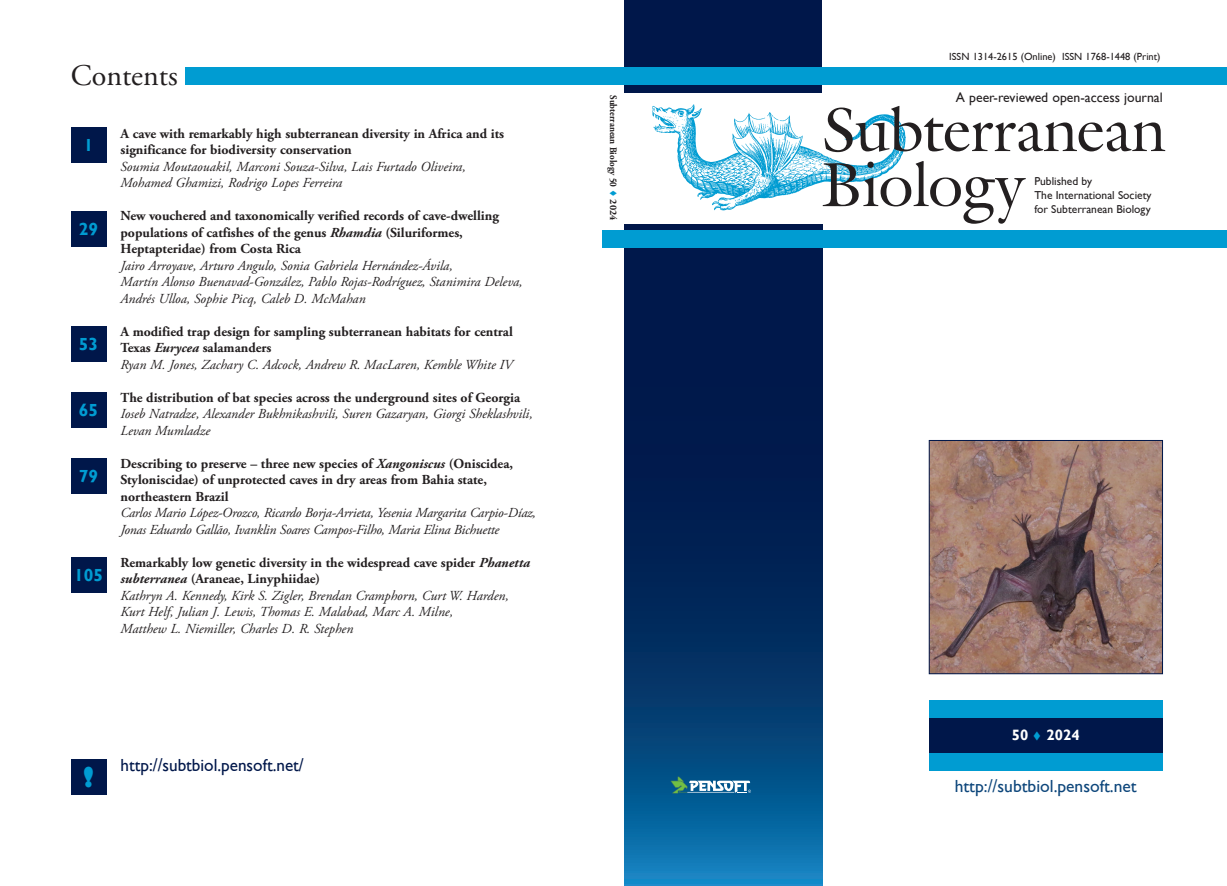
<style>
.page{position:relative;width:1227px;height:886px;background:#fff}
.page>*{position:absolute;margin:0;border:0;box-sizing:border-box;transform-origin:0 0}
.t1{font:61.25px/55px "Galliard IT Cby BT";color:#231f20}
.t2{font:30px "Adobe Garamond Pro";color:#231f20}
.t3{font:800 27.12px "Gill Sans";color:#009cd2}
.t4{font:17.5px "Gill Sans";color:#00174a}
.t5{font:17.5px "Gill Sans";color:#0d467b}
.t6{font:700 17.5px "Gill Sans";color:#009cd2}
.t7{font:700 15px "Gill Sans";color:#fff}
.t8{font:italic 13.75px/16.5px "Adobe Garamond Pro";color:#231f20}
.t9{font:700 13.75px/16.5px "Adobe Garamond Pro";color:#231f20}
.t10{font:13.75px "Gill Sans";color:#231f20}
.t11{font:11.5px/13.8px "Gill Sans";color:#231f20}
.t12{font:10.38px "Gill Sans";color:#231f20}
.t13{font:700 10px "Adobe Garamond Pro";color:#231f20;scale:.9 1}
.s1{font-style:italic}
.s2{font-weight:400;font-style:italic}
.s3{font-weight:700;font-style:normal}
.s4{font-weight:700}
.s5{color:#009cd2}
</style>
<div class="page">
<img style="left:638px;top:92px;width:268px;height:119px">
<svg style="left:624px;top:224px;width:198px;height:662px;background:#023064"></svg>
<div style="left:624px;top:0;width:198px;height:92px;background:#00174a"></div>
<svg style="left:670px;top:776px;width:81px;height:17px"></svg>
<div style="left:602px;top:230px;width:625px;height:18px;background:#009cd2"></div>
<div style="left:71px;top:128px;width:35px;height:35px;background:#00174a"></div>
<div style="left:71px;top:211px;width:35px;height:35px;background:#00174a"></div>
<div style="left:71px;top:326px;width:35px;height:35px;background:#00174a"></div>
<div style="left:71px;top:392px;width:35px;height:36px;background:#00174a"></div>
<div style="left:71px;top:458px;width:35px;height:36px;background:#00174a"></div>
<div style="left:71px;top:557px;width:35px;height:36px;background:#00174a"></div>
<div style="left:929px;top:717px;width:233px;height:36px;background:#00174a"></div>
<div style="left:929px;top:700px;width:233px;height:17px;background:#009cd2"></div>
<div style="left:929px;top:753px;width:233px;height:17px;background:#009cd2"></div>
<img style="left:931px;top:442px;width:230px;height:230px">
<div style="left:929px;top:440px;width:234px;height:234px;border:1px solid #00174a"></div>
<div style="left:185px;top:67px;width:1042px;height:18px;background:#009cd2"></div>
<div style="left:71px;top:759px;width:35px;height:35px;background:#00174a"></div>
<h2 class="t2" style="left:71px;top:58px;width:108px">Contents</h2>
<p class="t6" style="left:84px;top:135px;width:11px">1</p>
<p class="t9" style="left:120px;top:125px;width:385px">A cave with remarkably high subterranean diversity in Africa and its significance for biodiversity conservation</p>
<p class="t8" style="left:120px;top:158px;width:347px">Soumia Moutaouakil, Marconi Souza-Silva, Lais Furtado Oliveira,<br>Mohamed Ghamizi, Rodrigo Lopes Ferreira</p>
<p class="t9" style="left:120px;top:208px;width:380px">New vouchered and taxonomically verified records of cave-dwelling populations of catfishes of the genus <span class="s1">Rhamdia</span> (Siluriformes,<br>Heptapteridae) from Costa Rica</p>
<p class="t8" style="left:120px;top:257px;width:404px">Jairo Arroyave, Arturo Angulo, Sonia Gabriela Hernández-Ávila,<br>Martín Alonso Buenavad-González, Pablo Rojas-Rodríguez, Stanimira Deleva,<br>Andrés Ulloa, Sophie Picq, Caleb D. McMahan</p>
<p class="t9" style="left:120px;top:323px;width:394px">A modified trap design for sampling subterranean habitats for central<br>Texas <span class="s1">Eurycea</span> salamanders<br><span class="s2">Ryan M. Jones, Zachary C. Adcock, Andrew R. MacLaren, Kemble White IV</span></p>
<p class="t9" style="left:120px;top:389px;width:401px">The distribution of bat species across the underground sites of Georgia</p>
<p class="t8" style="left:120px;top:406px;width:414px">Ioseb Natradze, Alexander Bukhnikashvili, Suren Gazaryan, Giorgi Sheklashvili,<br>Levan Mumladze</p>
<p class="t9" style="left:120px;top:455px;width:394px">Describing to preserve – three new species of <span class="s1">Xangoniscus</span> (Oniscidea,<br>Styloniscidae) of unprotected caves in dry areas from Bahia state, northeastern Brazil</p>
<p class="t8" style="left:120px;top:505px;width:417px">Carlos Mario López-Orozco, Ricardo Borja-Arrieta, Yesenia Margarita Carpio-Díaz,<br>Jonas Eduardo Gallão, Ivanklin Soares Campos-Filho, Maria Elina Bichuette</p>
<p class="t8" style="left:120px;top:554px;width:411px"><span class="s3">Remarkably low genetic diversity in the widespread cave spider</span> <span class="s4">Phanetta subterranea</span> <span class="s3">(Araneae, Linyphiidae)<br></span>Kathryn A. Kennedy, Kirk S. Zigler, Brendan Cramphorn, Curt W. Harden, Kurt Helf, Julian J. Lewis, Thomas E. Malabad, Marc A. Milne,<br>Matthew L. Niemiller, Charles D. R. Stephen</p>
<p class="t6" style="left:79px;top:218px;width:21px">29</p>
<p class="t6" style="left:79px;top:333px;width:21px">53</p>
<p class="t6" style="left:79px;top:400px;width:21px">65</p>
<p class="t6" style="left:79px;top:466px;width:21px">79</p>
<p class="t6" style="left:74px;top:565px;width:30px">105</p>
<h3 class="t3" style="left:83px;top:760px;width:12px">!</h3>
<p class="t4" style="left:121px;top:755px;width:185px">http://subtbiol.pensoft.net/</p>
<p class="t13" style="left:619px;top:95px;width:140px;rotate:90deg">Subterranean Biology 50 <span class="s5">▼</span> 2024</p>
<p class="t12" style="left:949px;top:51px;width:213px">ISSN 1314-2615 (Online) ISSN 1768-1448 (Print)</p>
<p class="t10" style="left:956px;top:89px;width:208px">A peer-reviewed open-access journal</p>
<h1 class="t1" style="left:822px;top:102px;width:345px">Subterranean<br>Biology</h1>
<p class="t11" style="left:1034px;top:174px;width:119px">Published by<br>The International Society for Subterranean Biology</p>
<p class="t7" style="left:1012px;top:726px;width:69px">50 <span class="s5">▼</span> 2024</p>
<p class="t5" style="left:954px;top:776px;width:184px">http://subtbiol.pensoft.net</p>
</div>
